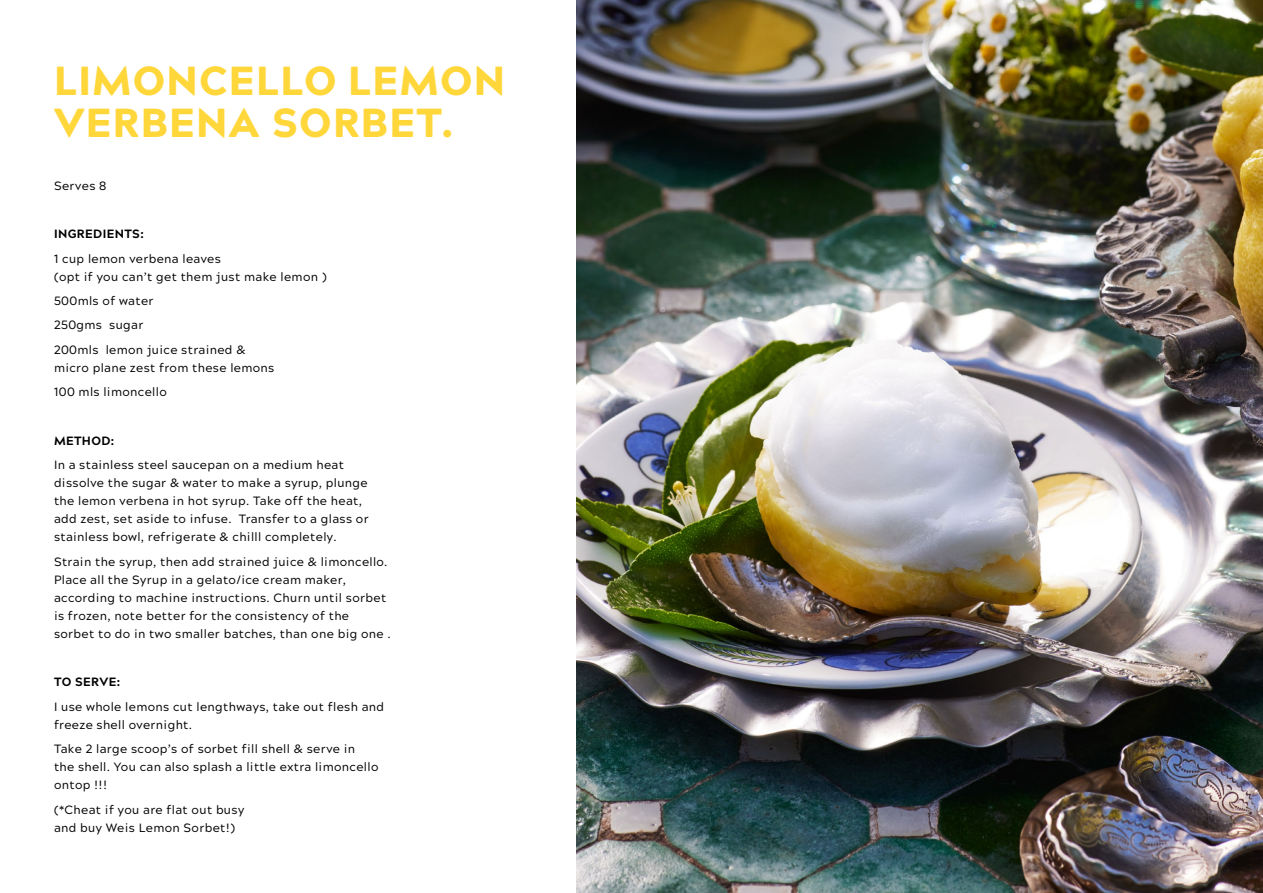
<style>
.page{position:relative;width:1263px;height:893px;background:#fff}
.page>*{position:absolute;margin:0;border:0;box-sizing:border-box;transform-origin:0 0}
.t1{font:900 40.5px/42.5px "Acherus Grotesque";letter-spacing:.03em;color:#ffd73a}
.t2{font:12px/18px "Acherus Grotesque Regular";letter-spacing:.03em;color:#000}
.t3{font:12px "Acherus Grotesque Extrabold";letter-spacing:.03em;color:#000}
</style>
<div class="page">
<img style="left:576px;top:0;width:687px;height:893px">
<h1 class="t1" style="left:54px;top:57px;width:453px">LIMONCELLO LEMON<br>VERBENA SORBET.</h1>
<p class="t2" style="left:54px;top:176px;width:54px">Serves 8</p>
<p class="t3" style="left:54px;top:224px;width:91px">INGREDIENTS:</p>
<p class="t2" style="left:54px;top:249px;width:274px">1 cup lemon verbena leaves<br>(opt if you can’t get them just make lemon )</p>
<p class="t2" style="left:54px;top:288px;width:193px;line-height:24.5px">500mls of water<br>250gms sugar<br>200mls lemon juice strained &amp;</p>
<p class="t2" style="left:54px;top:355px;width:222px;line-height:24.5px">micro plane zest from these lemons<br>100 mls limoncello</p>
<p class="t3" style="left:54px;top:430px;width:62px">METHOD:</p>
<p class="t2" style="left:54px;top:455px;width:316px">In a stainless steel saucepan on a medium heat dissolve the sugar &amp; water to make a syrup, plunge the lemon verbena in hot syrup. Take off the heat, add zest, set aside to infuse. Transfer to a glass or stainless bowl, refrigerate &amp; chilll completely.</p>
<p class="t2" style="left:54px;top:552px;width:338px">Strain the syrup, then add strained juice &amp; limoncello.<br>Place all the Syrup in a gelato/ice cream maker, according to machine instructions. Churn until sorbet is frozen, note better for the consistency of the sorbet to do in two smaller batches, than one big one .</p>
<p class="t3" style="left:54px;top:672px;width:68px">TO SERVE:</p>
<p class="t2" style="left:54px;top:697px;width:332px">I use whole lemons cut lengthways, take out flesh and freeze shell overnight.</p>
<p class="t2" style="left:54px;top:739px;width:326px">Take 2 large scoop’s of sorbet fill shell &amp; serve in the shell. You can also splash a little extra limoncello ontop !!!</p>
<p class="t2" style="left:54px;top:800px;width:192px">(*Cheat if you are flat out busy and buy Weis Lemon Sorbet!)</p>
</div>
